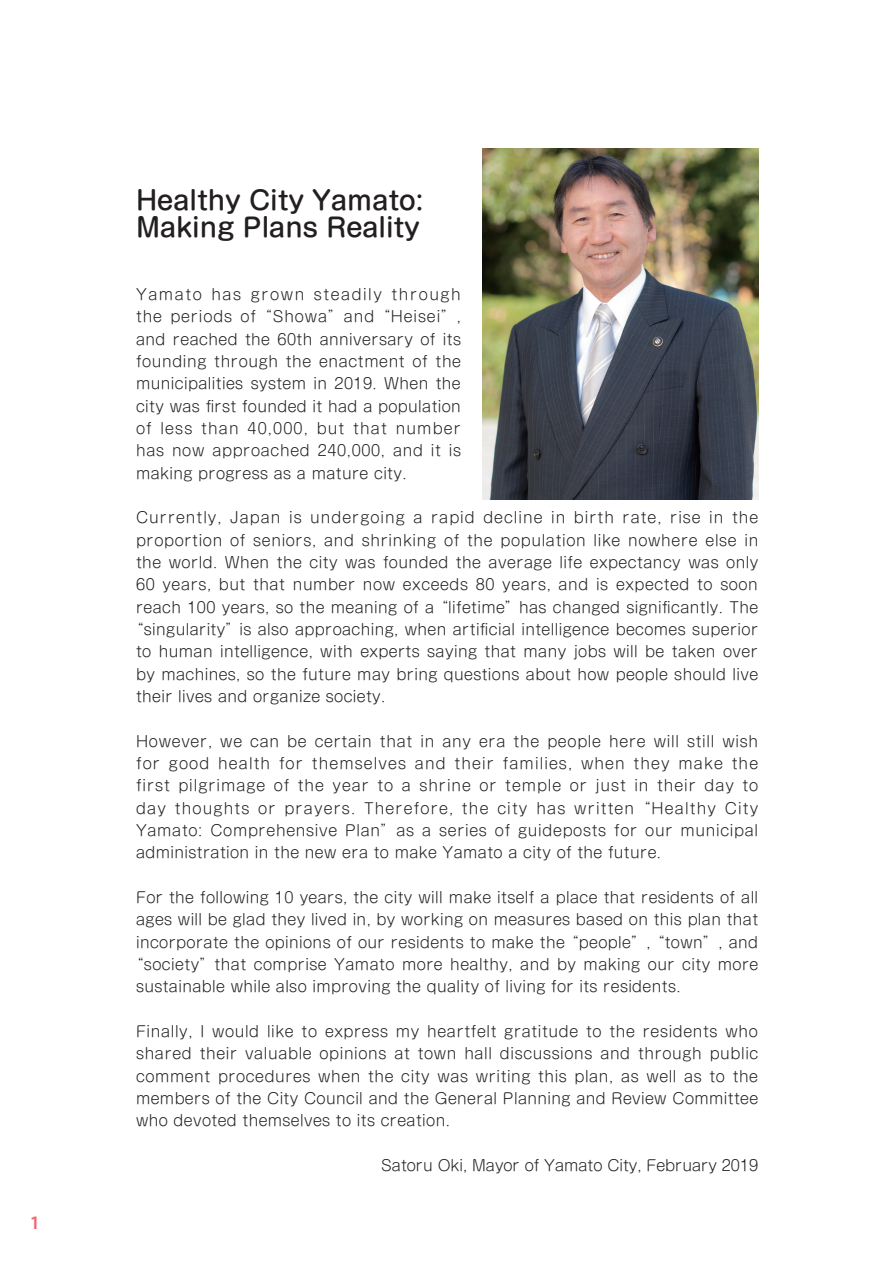
<style>
.page{position:relative;width:893px;height:1263px;background:#fff}
.page>*{position:absolute;margin:0;border:0;box-sizing:border-box;transform-origin:0 0}
.t1{font:500 25.5px/27.6px "Shin M Go Pro";color:#231f20}
.t2{font:600 19.2px "Myriad Pro";color:#f1666f}
.t3{font:300 14.85px/22.4px "Shin M Go Pro";letter-spacing:.025em;color:#231f20;text-align:justify}
.t4{font:300 14.85px "Shin M Go Pro";letter-spacing:.045em;color:#231f20}
.t5{font:300 14.85px "Shin M Go Pro";letter-spacing:.065em;color:#231f20}
.t6{font:300 14.85px "Shin M Go Pro";color:#231f20}
</style>
<div class="page">
<img style="left:482px;top:149px;width:276px;height:351px">
<p class="t2" style="left:30px;top:1210px;width:12px">1</p>
<h1 class="t1" style="left:136px;top:183px;width:289px">Healthy City Yamato:<br>Making Plans Reality</h1>
<p class="t3" style="left:136px;top:282px;width:326px">Yamato has grown steadily through the periods of “Showa” and “Heisei”, and reached the 60th anniversary of its founding through the enactment of the municipalities system in 2019. When the city was first founded it had a population of less than 40,000, but that number has now approached 240,000, and it is making progress as a mature city.</p>
<p class="t5" style="left:136px;top:506px;width:624px">Currently, Japan is undergoing a rapid decline in birth rate, rise in the</p>
<p class="t4" style="left:136px;top:528px;width:624px">proportion of seniors, and shrinking of the population like nowhere else in</p>
<p class="t3" style="left:136px;top:549px;width:624px">the world. When the city was founded the average life expectancy was only</p>
<p class="t3" style="left:136px;top:572px;width:623px">60 years, but that number now exceeds 80 years, and is expected to soon</p>
<p class="t3" style="left:136px;top:594px;width:624px">reach 100 years, so the meaning of a “lifetime”has changed significantly. The</p>
<p class="t3" style="left:129px;top:616px;width:631px">“singularity”is also approaching, when artificial intelligence becomes superior</p>
<p class="t3" style="left:136px;top:639px;width:623px">to human intelligence, with experts saying that many jobs will be taken over</p>
<p class="t3" style="left:136px;top:661px;width:624px">by machines, so the future may bring questions about how people should live</p>
<p class="t3" style="left:136px;top:683px;width:251px">their lives and organize society.</p>
<p class="t3" style="left:136px;top:728px;width:624px">However, we can be certain that in any era the people here will still wish for good health for themselves and their families, when they make the first pilgrimage of the year to a shrine or temple or just in their day to day thoughts or prayers. Therefore, the city has written “Healthy City Yamato: Comprehensive Plan”as a series of guideposts for our municipal administration in the new era to make Yamato a city of the future.</p>
<p class="t3" style="left:136px;top:884px;width:624px">For the following 10 years, the city will make itself a place that residents of all</p>
<p class="t3" style="left:136px;top:907px;width:624px">ages will be glad they lived in, by working on measures based on this plan that</p>
<p class="t3" style="left:136px;top:929px;width:624px">incorporate the opinions of our residents to make the “people”, “town”, and</p>
<p class="t3" style="left:129px;top:951px;width:631px">“society”that comprise Yamato more healthy, and by making our city more</p>
<p class="t3" style="left:136px;top:974px;width:546px">sustainable while also improving the quality of living for its residents.</p>
<p class="t3" style="left:136px;top:1018px;width:624px">Finally, I would like to express my heartfelt gratitude to the residents who shared their valuable opinions at town hall discussions and through public comment procedures when the city was writing this plan, as well as to the members of the City Council and the General Planning and Review Committee who devoted themselves to its creation.</p>
<p class="t6" style="left:381px;top:1153px;width:379px">Satoru Oki, Mayor of Yamato City, February 2019</p>
</div>
